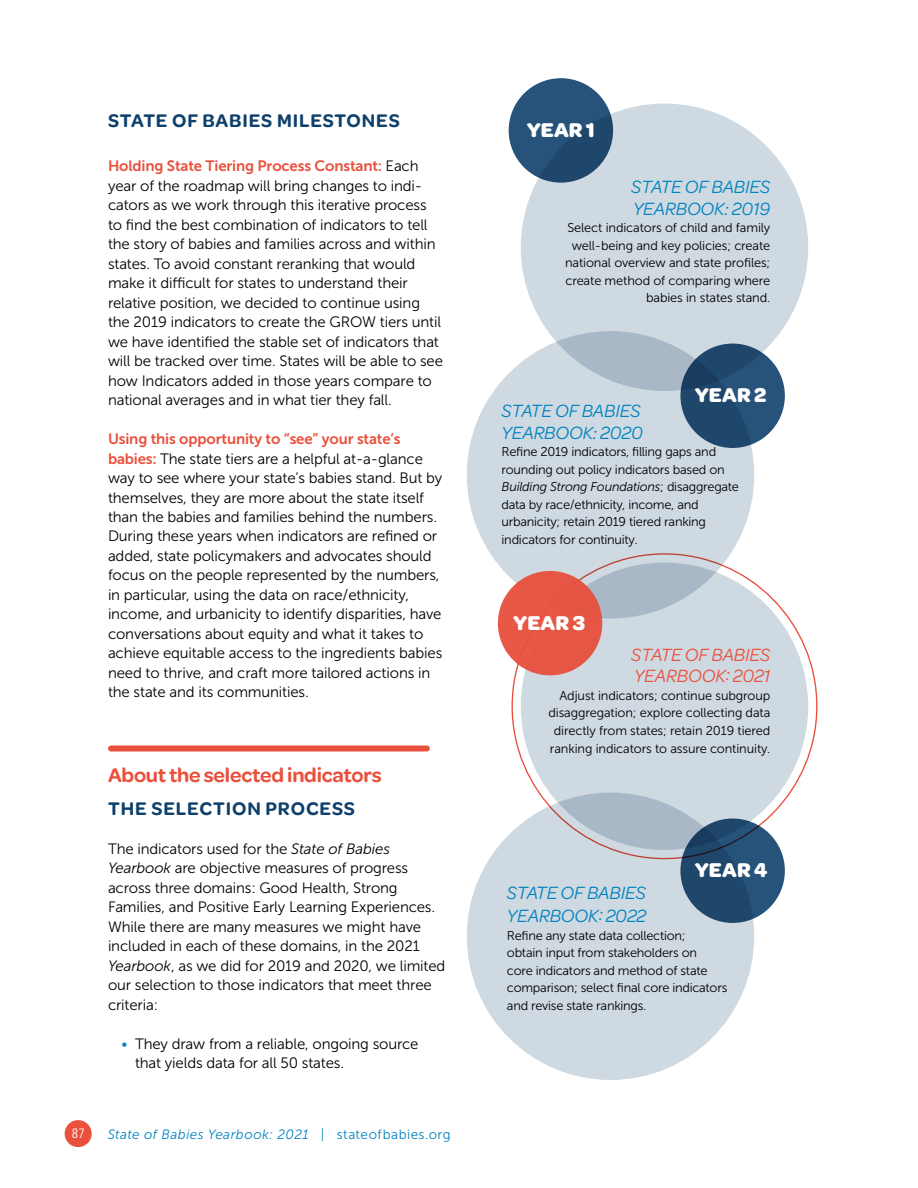
<style>
.page{position:relative;width:918px;height:1188px;background:#fff}
.page>*{position:absolute;margin:0;border:0;box-sizing:border-box;transform-origin:0 0}
.t1{font:700 21.3px "Omnes";letter-spacing:.01em;color:#fff}
.t2{font:600 21px "Omnes";letter-spacing:-.01em;color:#e9513d}
.t3{font:600 19.5px "Omnes";letter-spacing:.045em;color:#0f406b}
.t4{font:italic 18.9px/21.6px "Omnes";letter-spacing:-.01em;color:#0083bf}
.t5{font:italic 18.9px/21.6px "Omnes";letter-spacing:-.01em;color:#e9513d}
.t6{font:15px/19.5px "Museo Sans 300";letter-spacing:-.01em;color:#000}
.t7{font:15px "Museo Sans 700";letter-spacing:-.01em;color:#e9513d}
.t8{font:italic 13.5px "Museo Sans 300";letter-spacing:.03em;color:#0083bf}
.t9{font:13.5px "Museo Sans Cond 300";color:#fff}
.t10{font:12.9px/17.5px "Museo Sans 300";letter-spacing:-.02em;color:#000}
.s1{font-family:"Museo Sans 300";color:#000}
.s2{font-family:"Museo Sans 700";color:#e9513d}
.s3{font-style:italic}
.s4{color:#0083bf}
.s5{font-style:normal}
</style>
<div class="page">
<div style="left:65px;top:1120px;width:27px;height:27px;background:#e9513d;border-radius:50%"></div>
<div style="left:111px;top:746px;width:316px;height:6px;background:#e9513d"></div>
<div style="left:467px;top:793px;width:287px;height:287px;background:#cfd9e1;border-radius:50%"></div>
<div style="left:521px;top:104px;width:287px;height:287px;background:#cfd9e1;border-radius:50%"></div>
<div style="left:521px;top:563px;width:287px;height:287px;background:#cfd9e1;border-radius:50%"></div>
<svg style="left:467px;top:331px;width:287px;height:288px;background:#c8d2db"></svg>
<div style="left:509px;top:78px;width:104px;height:105px;background:linear-gradient(to right,#29567d,#224a6f);border-radius:50%"></div>
<div style="left:498px;top:571px;width:104px;height:104px;background:#e65645;border-radius:50%"></div>
<div style="left:680px;top:344px;width:105px;height:104px;background:linear-gradient(to right,#1d4164,#29567d);border-radius:50%"></div>
<svg style="left:680px;top:819px;width:105px;height:104px;background:#234b70"></svg>
<h3 class="t3" style="left:108px;top:106px;width:293px">STATE OF BABIES MILESTONES</h3>
<p class="t7" style="left:108px;top:157px;width:312px">Holding State Tiering Process Constant: <span class="s1">Each</span></p>
<p class="t6" style="left:108px;top:176px;width:337px">year of the roadmap will bring changes to indi&shy;cators as we work through this iterative process to find the best combination of indicators to tell the story of babies and families across and within states. To avoid constant reranking that would make it difficult for states to understand their relative position, we decided to continue using the 2019 indicators to create the GROW tiers until we have identified the stable set of indicators that will be tracked over time. States will be able to see how Indicators added in those years compare to national averages and in what tier they fall.</p>
<p class="t7" style="left:108px;top:430px;width:294px">Using this opportunity to “see” your state’s</p>
<p class="t6" style="left:108px;top:449px;width:336px"><span class="s2">babies:</span> The state tiers are a helpful at-a-glance way to see where your state’s babies stand. But by themselves, they are more about the state itself than the babies and families behind the numbers.<br>During these years when indicators are refined or added, state policymakers and advocates should focus on the people represented by the numbers, in particular, using the data on race/ethnicity, income, and urbanicity to identify disparities, have conversations about equity and what it takes to achieve equitable access to the ingredients babies need to thrive, and craft more tailored actions in the state and its communities.</p>
<h2 class="t2" style="left:108px;top:760px;width:275px">About the selected indicators</h2>
<h3 class="t3" style="left:108px;top:794px;width:248px">THE SELECTION PROCESS</h3>
<p class="t6" style="left:108px;top:839px;width:339px">The indicators used for the <span class="s3">State of Babies Yearbook</span> are objective measures of progress across three domains: Good Health, Strong Families, and Positive Early Learning Experiences.<br>While there are many measures we might have included in each of these domains, in the 2021<br><span class="s3">Yearbook</span>, as we did for 2019 and 2020, we limited our selection to those indicators that meet three criteria:</p>
<p class="t6" style="left:135px;top:1034px;width:285px;text-indent:-14px"><span class="s4">•</span> They draw from a reliable, ongoing source that yields data for all 50 states.</p>
<p class="t9" style="left:72px;top:1126px;width:14px">87</p>
<p class="t8" style="left:108px;top:1127px;width:344px">State of Babies Yearbook: 2021 <span class="s5">| stateofbabies.org</span></p>
<h1 class="t1" style="left:527px;top:115px;width:69px">YEAR 1</h1>
<p class="t4" style="left:631px;top:175px;width:141px">STATE OF BABIES<br>YEARBOOK: 2019</p>
<p class="t10" style="left:565px;top:219px;width:207px;text-align:right">Select indicators of child and family well-being and key policies; create national overview and state profiles; create method of comparing where babies in states stand.</p>
<h1 class="t1" style="left:695px;top:380px;width:73px">YEAR 2</h1>
<p class="t4" style="left:502px;top:399px;width:143px">STATE OF BABIES<br>YEARBOOK: 2020</p>
<p class="t10" style="left:502px;top:443px;width:239px">Refine 2019 indicators, filling gaps and rounding out policy indicators based on <span class="s3">Building Strong Foundations</span>; disaggregate data by race/ethnicity, income, and urbanicity; retain 2019 tiered ranking indicators for continuity.</p>
<h1 class="t1" style="left:514px;top:608px;width:73px">YEAR 3</h1>
<p class="t5" style="left:631px;top:643px;width:141px">STATE OF BABIES<br>YEARBOOK: 2021</p>
<p class="t10" style="left:548px;top:687px;width:223px;text-align:right">Adjust indicators; continue subgroup disaggregation; explore collecting data directly from states; retain 2019 tiered ranking indicators to assure continuity.</p>
<h1 class="t1" style="left:695px;top:855px;width:74px">YEAR 4</h1>
<p class="t4" style="left:507px;top:880px;width:141px;line-height:23px">STATE OF BABIES<br>YEARBOOK: 2022</p>
<p class="t10" style="left:507px;top:926px;width:222px">Refine any state data collection;<br>obtain input from stakeholders on<br>core indicators and method of state comparison; select final core indicators and revise state rankings.</p>
</div>
